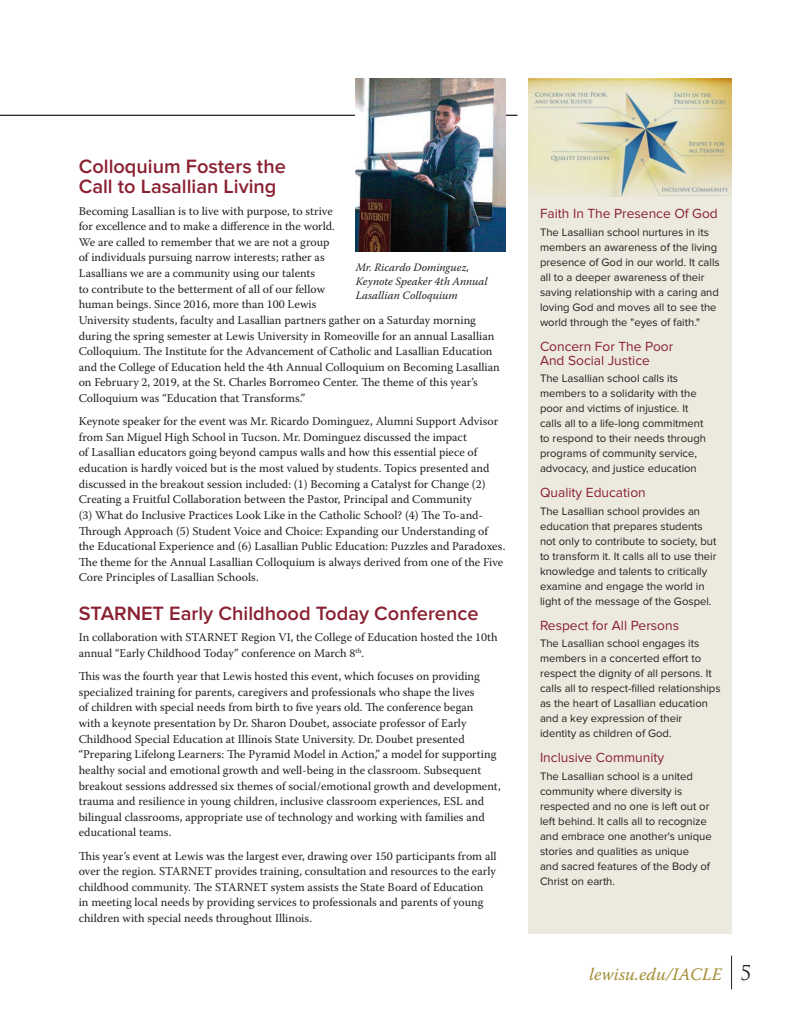
<style>
.page{position:relative;width:810px;height:1035px;background:#fff}
.page>*{position:absolute;margin:0;border:0;box-sizing:border-box;transform-origin:0 0}
.t1{font:600 20px/20px "Proxima Nova";color:#8a2132}
.t2{font:italic 17.5px "Warnock Pro";letter-spacing:.01em;color:#a18b31}
.Sidebar_Subhead{font:13.75px/13.8px "Proxima Nova";color:#8a2132}
.Text_9_5_12_5{font:11.88px/15.6px "Warnock Pro";color:#231f20}
.sidebar_body{font:11.25px/15px "Proxima Nova";color:#231f20}
.t3{font:italic 11.25px/13.8px "Warnock Pro";color:#231f20}
.s1{font-family:"Trajan Pro";font-style:normal;font-size:20px;color:#231f20}
</style>
<div class="page">
<hr style="left:731px;top:956px;width:1px;height:33px;background:#231f20">
<hr style="left:0;top:115px;width:518px;height:1px;background:#231f20">
<div style="left:529px;top:79px;width:203px;height:855px;background:#eceade"></div>
<img style="left:529px;top:79px;width:203px;height:117px">
<img style="left:355px;top:79px;width:151px;height:173px">
<p class="t1" style="left:79px;top:157px;width:209px">Colloquium Fosters the<br>Call to Lasallian Living</p>
<p class="Text_9_5_12_5" style="left:79px;top:203px;width:423px">Becoming Lasallian is to live with purpose, to strive<br>for excellence and to make a difference in the world.<br>We are called to remember that we are not a group<br>of individuals pursuing narrow interests; rather as<br>Lasallians we are a community using our talents<br>to contribute to the betterment of all of our fellow<br>human beings. Since 2016, more than 100 Lewis<br>University students, faculty and Lasallian partners gather on a Saturday morning during the spring semester at Lewis University in Romeoville for an annual Lasallian Colloquium. The Institute for the Advancement of Catholic and Lasallian Education and the College of Education held the 4th Annual Colloquium on Becoming Lasallian on February 2, 2019, at the St. Charles Borromeo Center. The theme of this year’s Colloquium was “Education that Transforms.”</p>
<p class="Text_9_5_12_5" style="left:79px;top:413px;width:428px">Keynote speaker for the event was Mr. Ricardo Dominguez, Alumni Support Advisor from San Miguel High School in Tucson. Mr. Dominguez discussed the impact<br>of Lasallian educators going beyond campus walls and how this essential piece of education is hardly voiced but is the most valued by students. Topics presented and discussed in the breakout session included: (1) Becoming a Catalyst for Change (2)<br>Creating a Fruitful Collaboration between the Pastor, Principal and Community<br>(3) What do Inclusive Practices Look Like in the Catholic School? (4) The To-and-Through Approach (5) Student Voice and Choice: Expanding our Understanding of the Educational Experience and (6) Lasallian Public Education: Puzzles and Paradoxes.<br>The theme for the Annual Lasallian Colloquium is always derived from one of the Five Core Principles of Lasallian Schools.</p>
<p class="t1" style="left:79px;top:604px;width:401px">STARNET Early Childhood Today Conference</p>
<p class="Text_9_5_12_5" style="left:79px;top:630px;width:420px">In collaboration with STARNET Region VI, the College of Education hosted the 10th annual “Early Childhood Today” conference on March 8<sup>th</sup>.</p>
<p class="Text_9_5_12_5" style="left:79px;top:668px;width:424px">This was the fourth year that Lewis hosted this event, which focuses on providing specialized training for parents, caregivers and professionals who shape the lives<br>of children with special needs from birth to five years old. The conference began<br>with a keynote presentation by Dr. Sharon Doubet, associate professor of Early Childhood Special Education at Illinois State University. Dr. Doubet presented “Preparing Lifelong Learners: The Pyramid Model in Action,” a model for supporting healthy social and emotional growth and well-being in the classroom. Subsequent breakout sessions addressed six themes of social/emotional growth and development, trauma and resilience in young children, inclusive classroom experiences, ESL and bilingual classrooms, appropriate use of technology and working with families and educational teams.</p>
<p class="Text_9_5_12_5" style="left:79px;top:848px;width:419px">This year’s event at Lewis was the largest ever, drawing over 150 participants from all over the region. STARNET provides training, consultation and resources to the early childhood community. The STARNET system assists the State Board of Education<br>in meeting local needs by providing services to professionals and parents of young children with special needs throughout Illinois.</p>
<p class="t3" style="left:356px;top:260px;width:133px">Mr. Ricardo Dominguez,<br>Keynote Speaker 4th Annual<br>Lasallian Colloquium</p>
<p class="Sidebar_Subhead" style="left:540px;top:207px;width:179px">Faith In The Presence Of God</p>
<p class="sidebar_body" style="left:540px;top:225px;width:181px">The Lasallian school nurtures in its members an awareness of the living presence of God in our world. It calls all to a deeper awareness of their saving relationship with a caring and loving God and moves all to see the world through the "eyes of faith."</p>
<p class="Sidebar_Subhead" style="left:540px;top:340px;width:135px">Concern For The Poor<br>And Social Justice</p>
<p class="sidebar_body" style="left:540px;top:371px;width:168px">The Lasallian school calls its members to a solidarity with the poor and victims of injustice. It calls all to a life-long commitment to respond to their needs through programs of community service, advocacy, and justice education</p>
<p class="Sidebar_Subhead" style="left:540px;top:486px;width:107px">Quality Education</p>
<p class="sidebar_body" style="left:540px;top:503px;width:178px">The Lasallian school provides an education that prepares students not only to contribute to society, but to transform it. It calls all to use their knowledge and talents to critically examine and engage the world in light of the message of the Gospel.</p>
<p class="Sidebar_Subhead" style="left:540px;top:618px;width:141px">Respect for All Persons</p>
<p class="sidebar_body" style="left:540px;top:636px;width:182px">The Lasallian school engages its members in a concerted effort to respect the dignity of all persons. It calls all to respect-filled relationships as the heart of Lasallian education and a key expression of their identity as children of God.</p>
<p class="Sidebar_Subhead" style="left:540px;top:751px;width:126px">Inclusive Community</p>
<p class="sidebar_body" style="left:540px;top:768px;width:173px">The Lasallian school is a united community where diversity is respected and no one is left out or left behind. It calls all to recognize and embrace one another's unique stories and qualities as unique<br>and sacred features of the Body of<br>Christ on earth.</p>
<h2 class="t2" style="left:589px;top:963px;width:164px">lewisu.edu/IACLE <span class="s1">5</span></h2>
</div>
